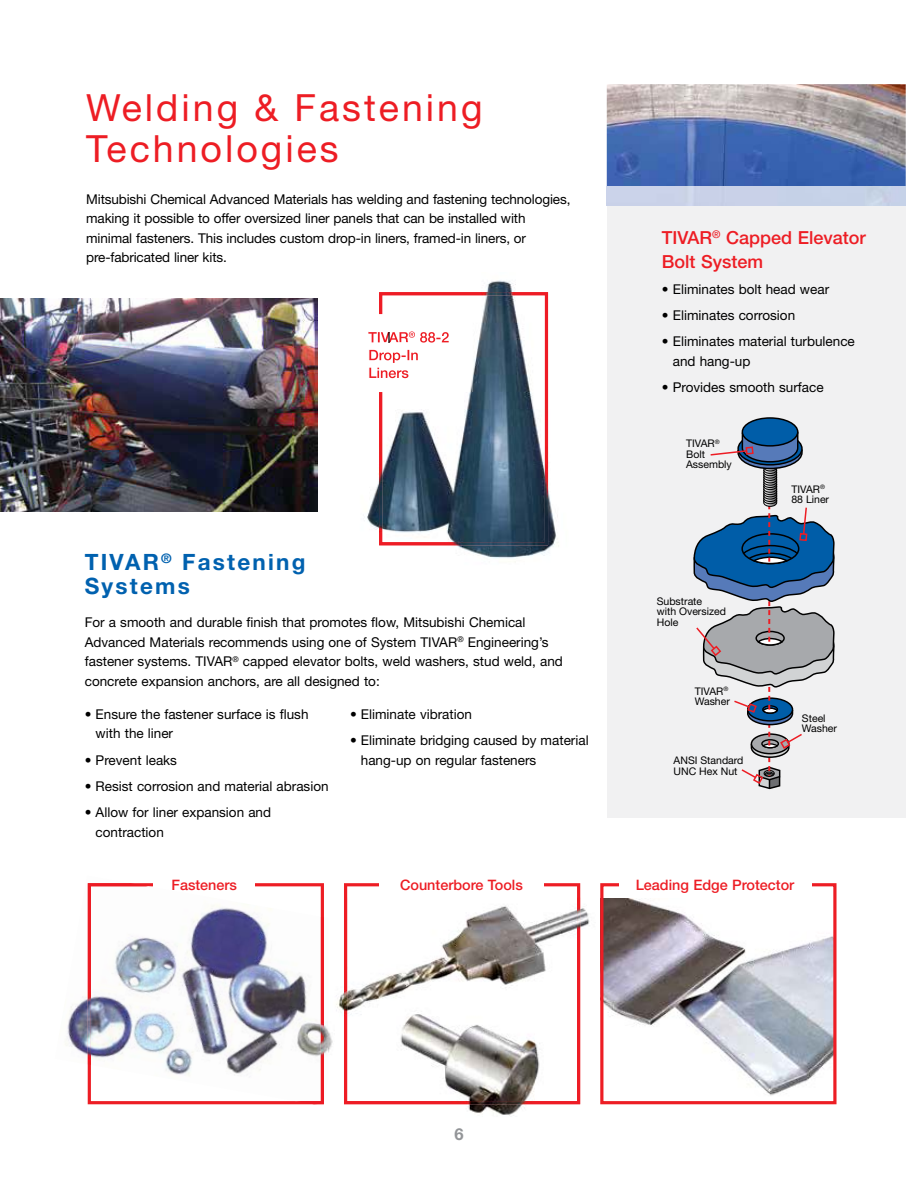
<style>
.page{position:relative;width:918px;height:1188px;background:#fff}
.page>*{position:absolute;margin:0;border:0;box-sizing:border-box;transform-origin:0 0}
.t1{font:37.5px/40.7px "Helvetica Neue";letter-spacing:.08em;color:#ed1d24}
.t2{font:700 22.5px/24px "Helvetica Neue";letter-spacing:.1em;color:#0061af}
.t3{font:500 18px/24px "Helvetica Neue";color:#ed1d24}
.t4{font:700 16.5px "Helvetica Neue";color:#939598}
.t5{font:500 14.4px "Helvetica Neue";color:#ed1d24}
.t6{font:13.5px/19.5px "Helvetica Neue";color:#000}
.t7{font:10.5px/10.5px "Helvetica Neue";color:#000}
.s1{font-weight:500}
</style>
<div class="page">
<img style="left:604px;top:899px;width:229px;height:197px">
<div style="left:600px;top:883px;width:237px;height:221px;border:3px solid #ed1d24"></div>
<div style="left:619px;top:869px;width:192px;height:28px;background:#fff"></div>
<div style="left:607px;top:84px;width:299px;height:734px;background:#f1f1f2"></div>
<img style="left:607px;top:84px;width:299px;height:103px">
<div style="left:742px;top:418px;width:56px;height:28px;background:#005da8;border-radius:50%"></div>
<div style="left:742px;top:417px;width:56px;height:30px;border:1px solid #000;border-radius:50%"></div>
<svg style="left:693px;top:430px;width:142px;height:360px"></svg>
<img style="left:65px;top:883px;width:263px;height:222px">
<img style="left:88px;top:883px;width:236px;height:221px">
<img style="left:153px;top:887px;width:55px;height:10px">
<img style="left:344px;top:897px;width:246px;height:219px">
<img style="left:344px;top:897px;width:236px;height:207px">
<img style="left:328px;top:918px;width:28px;height:161px">
<img style="left:344px;top:921px;width:3px;height:68px">
<img style="left:367px;top:280px;width:192px;height:282px">
<svg style="left:368px;top:292px;width:180px;height:253px"></svg>
<img style="left:384px;top:350px;width:35px;height:13px">
<img style="left:369px;top:368px;width:39px;height:10px">
<img style="left:0;top:298px;width:318px;height:214px">
<h1 class="t1" style="left:86px;top:90px;width:398px">Welding &amp; Fastening<br>Technologies</h1>
<p class="t6" style="left:86px;top:190px;width:486px">Mitsubishi Chemical Advanced Materials has welding and fastening technologies, making it possible to offer oversized liner panels that can be installed with minimal fasteners. This includes custom drop-in liners, framed-in liners, or pre-fabricated liner kits.</p>
<h2 class="t2" style="left:85px;top:551px;width:222px">TIVAR<sup>®</sup> Fastening<br>Systems</h2>
<p class="t6" style="left:85px;top:614px;width:480px">For a smooth and durable finish that promotes flow, Mitsubishi Chemical Advanced Materials recommends using one of System TIVAR<sup>®</sup> Engineering’s fastener systems. TIVAR<sup>®</sup> capped elevator bolts, weld washers, stud weld, and concrete expansion anchors, are all designed to:</p>
<p class="t6" style="left:96px;top:705px;width:214px;text-indent:-11px"><span class="s1">•</span> Ensure the fastener surface is flush with the liner</p>
<p class="t6" style="left:85px;top:751px;width:94px"><span class="s1">•</span> Prevent leaks</p>
<p class="t6" style="left:85px;top:777px;width:245px"><span class="s1">•</span> Resist corrosion and material abrasion</p>
<p class="t6" style="left:96px;top:803px;width:177px;text-indent:-11px"><span class="s1">•</span> Allow for liner expansion and contraction</p>
<p class="t6" style="left:350px;top:705px;width:124px"><span class="s1">•</span> Eliminate vibration</p>
<p class="t6" style="left:361px;top:731px;width:229px;text-indent:-11px"><span class="s1">•</span> Eliminate bridging caused by material hang-up on regular fasteners</p>
<h3 class="t3" style="left:662px;top:225px;width:205px">TIVAR<sup>®</sup> Capped Elevator<br>Bolt System</h3>
<p class="t6" style="left:662px;top:280px;width:169px"><span class="s1">•</span> Eliminates bolt head wear</p>
<p class="t6" style="left:662px;top:306px;width:135px"><span class="s1">•</span> Eliminates corrosion</p>
<p class="t6" style="left:673px;top:333px;width:184px;text-indent:-11px"><span class="s1">•</span> Eliminates material turbulence and hang-up</p>
<p class="t6" style="left:662px;top:378px;width:163px"><span class="s1">•</span> Provides smooth surface</p>
<p class="t7" style="left:686px;top:439px;width:47px">TIVAR<sup>®<br></sup>Bolt<br>Assembly</p>
<p class="t7" style="left:657px;top:596px;width:71px">Substrate<br>with Oversized<br>Hole</p>
<p class="t7" style="left:695px;top:686px;width:37px">TIVAR<sup>®<br></sup>Washer</p>
<p class="t7" style="left:674px;top:756px;width:71px">ANSI Standard<br>UNC Hex Nut</p>
<p class="t7" style="left:791px;top:484px;width:39px">TIVAR<sup>®<br></sup>88 Liner</p>
<p class="t7" style="left:802px;top:714px;width:37px">Steel<br>Washer</p>
<p class="t5" style="left:172px;top:873px;width:67px">Fasteners</p>
<p class="t5" style="left:400px;top:873px;width:124px">Counterbore Tools</p>
<p class="t5" style="left:636px;top:873px;width:160px">Leading Edge Protector</p>
<p class="t4" style="left:454px;top:1121px;width:11px">6</p>
</div>
